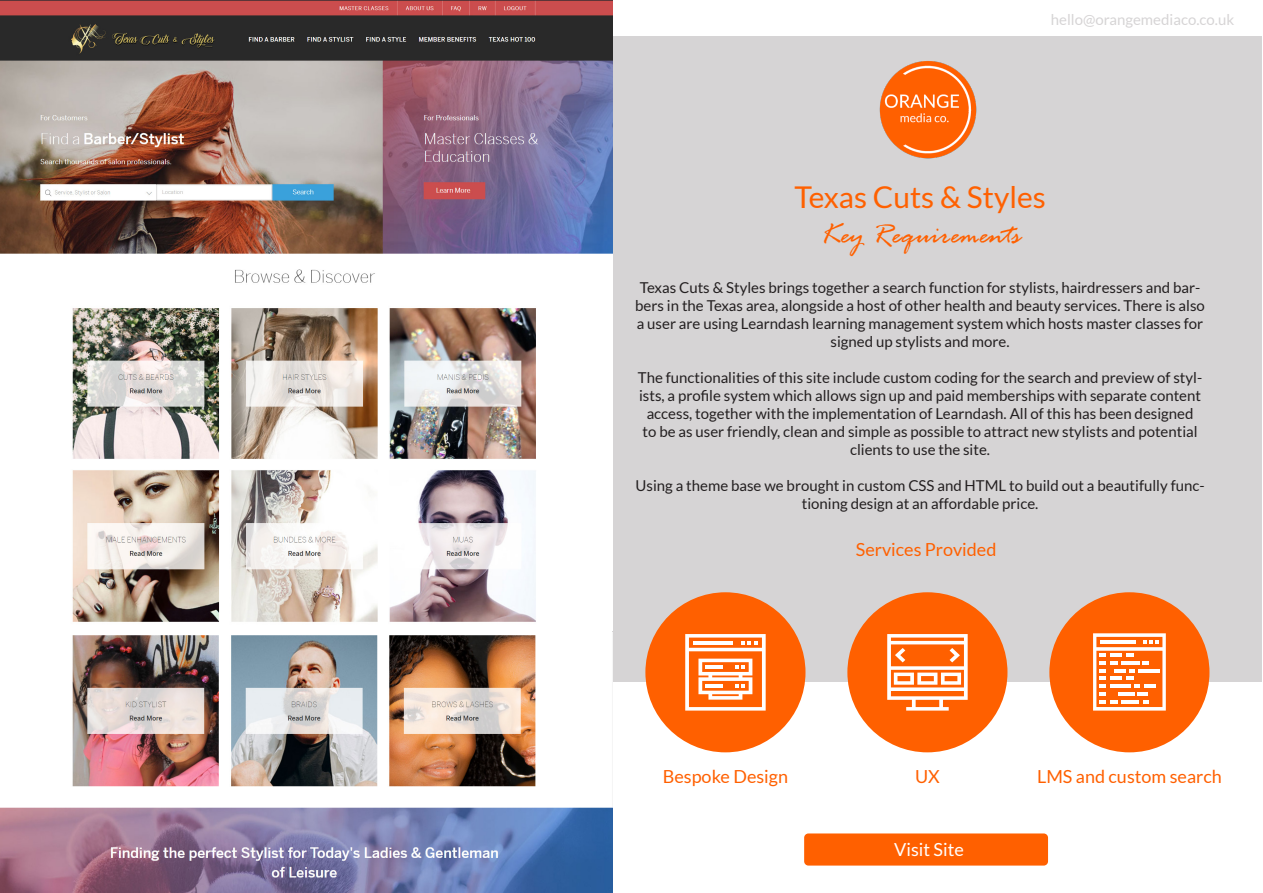
<style>
.page{position:relative;width:1263px;height:893px;background:#fff}
.page>*{position:absolute;margin:0;border:0;box-sizing:border-box;transform-origin:0 0}
.t1{font:30px "Lato";color:#ff6000}
.t2{font:italic 30px "Rage";color:#ff6000}
.t3{font:18px "Lato";color:#ff6000}
.t4{font:18px "Lato";color:#fff}
.t5{font:15px/18px "Lato";color:#231f20;text-align:center}
.t6{font:15px "Lato";color:#d6d4d5}
</style>
<div class="page">
<div style="left:612px;top:36px;width:650px;height:646px;background:#d6d4d5"></div>
<div style="left:645px;top:592px;width:160px;height:160px;background:#ff6000;border-radius:50%"></div>
<div style="left:847px;top:592px;width:160px;height:160px;background:#ff6000;border-radius:50%"></div>
<div style="left:1049px;top:592px;width:160px;height:160px;background:#ff6000;border-radius:50%"></div>
<svg style="left:685px;top:634px;width:81px;height:77px"></svg>
<svg style="left:887px;top:634px;width:81px;height:77px"></svg>
<svg style="left:1093px;top:633px;width:73px;height:78px"></svg>
<div style="left:804px;top:833px;width:244px;height:33px;background:#ff6000;border-radius:4px"></div>
<img style="left:879px;top:61px;width:98px;height:98px">
<img style="left:0;top:0;width:612px;height:622px">
<img style="left:0;top:635px;width:612px;height:173px">
<img style="left:0;top:808px;width:612px;height:85px">
<p class="t6" style="left:1051px;top:11px;width:185px">hello@orangemediaco.co.uk</p>
<p class="t1" style="left:794px;top:181px;width:253px">Texas Cuts &amp; Styles</p>
<p class="t2" style="left:819px;top:219px;width:203px">Key Requirements</p>
<p class="t5" style="left:635px;top:278px;width:571px">Texas Cuts &amp; Styles brings together a search function for stylists, hairdressers and bar&shy;bers in the Texas area, alongside a host of other health and beauty services. There is also a user are using Learndash learning management system which hosts master classes for signed up stylists and more.</p>
<p class="t5" style="left:638px;top:368px;width:566px">The functionalities of this site include custom coding for the search and preview of styl&shy;ists, a profile system which allows sign up and paid memberships with separate content access, together with the implementation of Learndash. All of this has been designed to be as user friendly, clean and simple as possible to attract new stylists and potential clients to use the site.</p>
<p class="t5" style="left:635px;top:476px;width:571px">Using a theme base we brought in custom CSS and HTML to build out a beautifully func&shy;tioning design at an affordable price.</p>
<p class="t3" style="left:856px;top:539px;width:142px">Services Provided</p>
<p class="t3" style="left:663px;top:767px;width:127px">Bespoke Design</p>
<p class="t3" style="left:915px;top:767px;width:26px">UX</p>
<p class="t3" style="left:1037px;top:767px;width:186px">LMS and custom search</p>
<p class="t4" style="left:894px;top:839px;width:71px">Visit Site</p>
</div>
